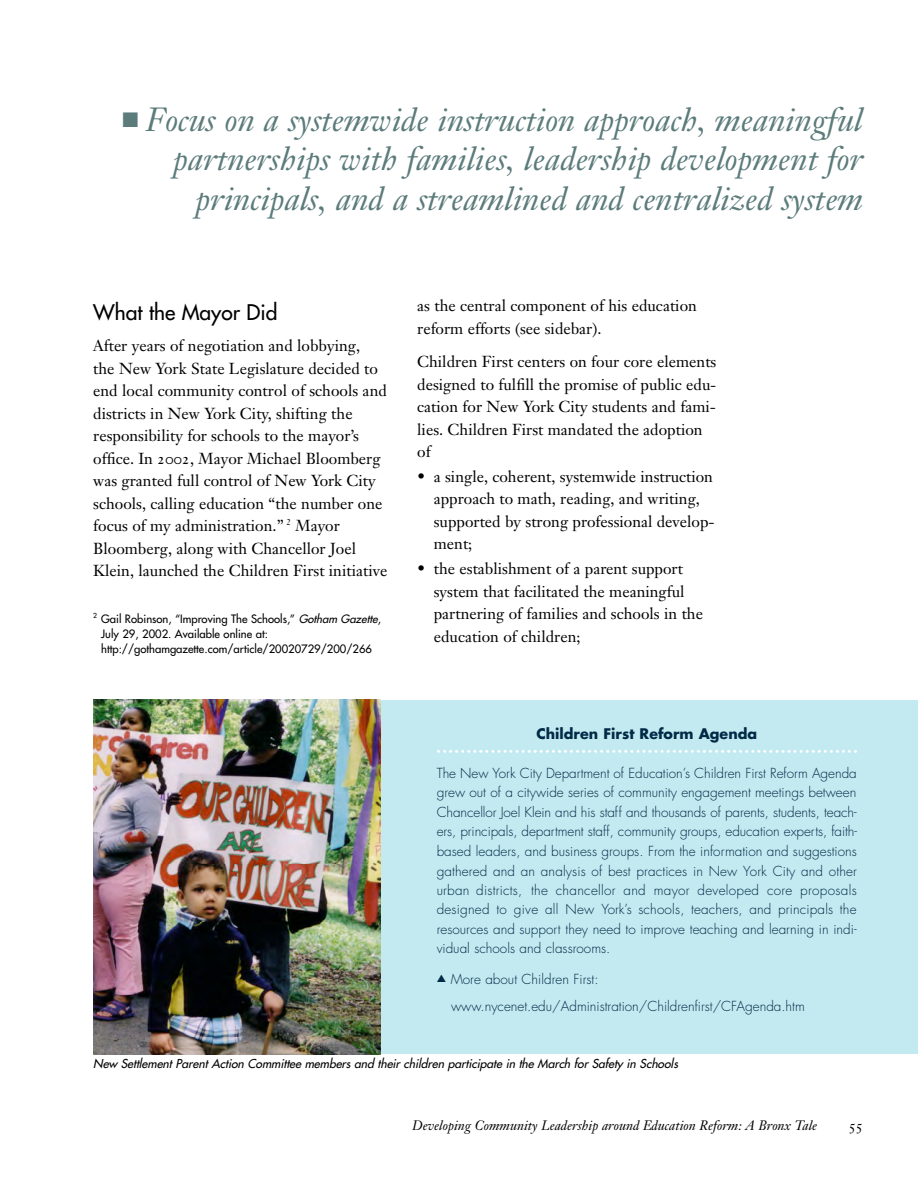
<style>
.page{position:relative;width:918px;height:1188px;background:#fff}
.page>*{position:absolute;margin:0;border:0;box-sizing:border-box;transform-origin:0 0}
.t1{font:italic 33px/39.6px "Janson Text";color:#5c7b7b;text-align:right}
.t2{font:21px "Futura";color:#000}
.t3{font:15.75px/22.5px "Janson Text";color:#000}
.t4{font:700 14.25px "Futura";color:#002a46}
.t5{font:300 13.5px/19.5px "Futura";color:#002a46;text-align:justify}
.t6{font:italic 13.5px "Janson Text";color:#000}
.t7{font:13.5px "Janson Text Roman SC";color:#000}
.t8{font:italic 12px "Futura";color:#000}
.t9{font:11.25px/15px "Futura";color:#000}
.t10{font:6.75px "Futura";color:#000}
.s1{font-family:"Janson Text Roman SC"}
.s2{font-style:italic}
</style>
<div class="page">
<div style="left:380px;top:700px;width:538px;height:353px;background:#c3eaf1"></div>
<svg style="left:437px;top:750px;width:420px;height:3px"></svg>
<img style="left:93px;top:699px;width:288px;height:355px">
<h1 class="t1" style="left:122px;top:103px;width:742px">■ Focus on a systemwide instruction approach, meaningful partnerships with families, leadership development for principals, and a streamlined and centralized system</h1>
<h2 class="t2" style="left:93px;top:302px;width:186px">What the Mayor Did</h2>
<p class="t3" style="left:93px;top:336px;width:296px">After years of negotiation and lobbying,<br>the New York State Legislature decided to end local community control of schools and districts in New York City, shifting the responsibility for schools to the mayor’s office. In <span class="s1">2002</span>, Mayor Michael Bloomberg was granted full control of New York City schools, calling education “the number one focus of my administration.” <sup>2</sup> Mayor Bloomberg, along with Chancellor Joel Klein, launched the Children First initiative</p>
<p class="t10" style="left:93px;top:612px;width:5px">2</p>
<p class="t9" style="left:101px;top:612px;width:281px">Gail Robinson, “Improving The Schools,” <span class="s2">Gotham Gazette</span>,<br>July 29, 2002. Available online at: http://gothamgazette.com/article/20020729/200/266</p>
<p class="t3" style="left:417px;top:296px;width:281px">as the central component of his education reform efforts (see sidebar).</p>
<p class="t3" style="left:417px;top:352px;width:301px">Children First centers on four core elements designed to fulfill the promise of public edu&shy;cation for New York City students and fami&shy;lies. Children First mandated the adoption of</p>
<p class="t3" style="left:434px;top:467px;width:282px;text-indent:-17px">• a single, coherent, systemwide instruction approach to math, reading, and writing, supported by strong professional develop&shy;ment;</p>
<p class="t3" style="left:434px;top:559px;width:271px;text-indent:-17px">• the establishment of a parent support system that facilitated the meaningful partnering of families and schools in the education of children;</p>
<p class="t4" style="left:536px;top:727px;width:222px">Children First Reform Agenda</p>
<p class="t5" style="left:437px;top:764px;width:422px">The New York City Department of Education’s Children First Reform Agenda grew out of a citywide series of community engagement meetings between Chancellor Joel Klein and his staff and thousands of parents, students, teach&shy;ers, principals, department staff, community groups, education experts, faith&shy;based leaders, and business groups. From the information and suggestions gathered and an analysis of best practices in New York City and other urban districts, the chancellor and mayor developed core proposals designed to give all New York’s schools, teachers, and principals the resources and support they need to improve teaching and learning in indi&shy;vidual schools and classrooms.</p>
<p class="t5" style="left:451px;top:967px;width:355px;line-height:27px;text-indent:-14px">▲ More about Children First: www.nycenet.edu/Administration/Childrenfirst/CFAgenda.htm</p>
<p class="t8" style="left:93px;top:1058px;width:586px">New Settlement Parent Action Committee members and their children participate in the March for Safety in Schools</p>
<p class="t6" style="left:412px;top:1120px;width:406px">Developing Community Leadership around Education Reform: A Bronx Tale</p>
<p class="t7" style="left:849px;top:1119px;width:15px">55</p>
</div>
